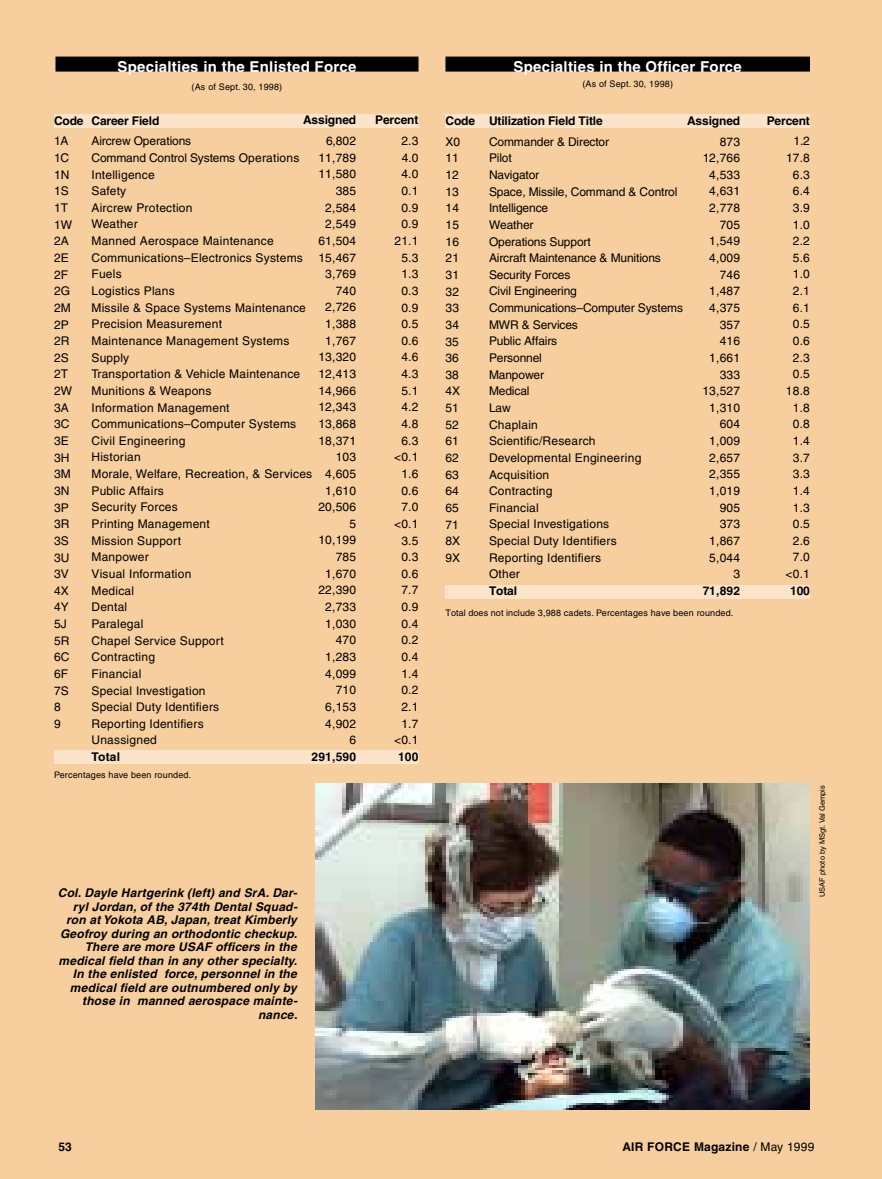
<style>
.page{position:relative;width:882px;height:1179px;background:#f7ce9e}
.page>*{position:absolute;margin:0;border:0;box-sizing:border-box;transform-origin:0 0}
.t1{font:700 15px "Helvetica";letter-spacing:.02em;color:#fff}
.t2{font:12px/16.6px "Helvetica";letter-spacing:.02em;color:#000;text-align:right}
.t3{font:12px/16.6px "Helvetica";letter-spacing:-.01em;color:#000}
.t4{font:italic 700 12px/13.5px "Helvetica";letter-spacing:.02em;color:#000;text-align:right}
.t5{font:700 12px "Helvetica";letter-spacing:-.01em;color:#000}
.t6{font:700 12px "Helvetica";letter-spacing:.02em;color:#000}
.t7{font:9px "Helvetica";letter-spacing:.02em;color:#000}
.t8{font:7.5px "Helvetica";color:#000}
.s1{font-weight:400}
</style>
<div class="page">
<div style="left:446px;top:114px;width:364px;height:14px;background:#fbe4ca"></div>
<div style="left:446px;top:585px;width:364px;height:14px;background:#fbe4ca"></div>
<div style="left:446px;top:57px;width:364px;height:15px;background:#000"></div>
<div style="left:54px;top:114px;width:364px;height:14px;background:#fbe4ca"></div>
<div style="left:54px;top:750px;width:364px;height:14px;background:#fbe4ca"></div>
<div style="left:56px;top:57px;width:362px;height:15px;background:#000"></div>
<img style="left:315px;top:784px;width:495px;height:326px">
<p class="t1" style="left:117px;top:57px;width:240px">Specialties in the Enlisted Force</p>
<p class="t7" style="left:192px;top:81px;width:92px">(As of Sept. 30, 1998)</p>
<p class="t5" style="left:54px;top:113px;width:31px">Code</p>
<p class="t2" style="left:54px;top:133px;width:20px;text-align:left">1A<br>1C<br>1N<br>1S<br>1T<br>1W<br>2A<br>2E<br>2F<br>2G<br>2M<br>2P<br>2R<br>2S<br>2T<br>2W<br>3A<br>3C<br>3E<br>3H<br>3M<br>3N<br>3P<br>3R<br>3S<br>3U<br>3V<br>4X<br>4Y<br>5J<br>5R<br>6C<br>6F<br>7S<br>8<br>9</p>
<p class="t5" style="left:303px;top:113px;width:55px">Assigned</p>
<p class="t2" style="left:318px;top:132px;width:39px">6,802<br>11,789<br>11,580<br>385<br>2,584<br>2,549<br>61,504<br>15,467<br>3,769<br>740<br>2,726<br>1,388<br>1,767<br>13,320<br>12,413<br>14,966<br>12,343<br>13,868<br>18,371<br>103<br>4,605<br>1,610<br>20,506<br>5<br>10,199<br>785<br>1,670<br>22,390<br>2,733<br>1,030<br>470<br>1,283<br>4,099<br>710<br>6,153<br>4,902<br>6</p>
<p class="t5" style="left:311px;top:749px;width:46px">291,590</p>
<p class="t5" style="left:92px;top:113px;width:69px">Career Field</p>
<p class="t2" style="left:92px;top:133px;width:222px;text-align:left">Aircrew Operations<br>Command Control Systems Operations<br>Intelligence<br>Safety<br>Aircrew Protection<br>Weather<br>Manned Aerospace Maintenance<br>Communications–Electronics Systems<br>Fuels<br>Logistics Plans<br>Missile &amp; Space Systems Maintenance<br>Precision Measurement<br>Maintenance Management Systems<br>Supply<br>Transportation &amp; Vehicle Maintenance<br>Munitions &amp; Weapons<br>Information Management<br>Communications–Computer Systems<br>Civil Engineering<br>Historian<br>Morale, Welfare, Recreation, &amp; Services<br>Public Affairs<br>Security Forces<br>Printing Management<br>Mission Support<br>Manpower<br>Visual Information<br>Medical<br>Dental<br>Paralegal<br>Chapel Service Support<br>Contracting<br>Financial<br>Special Investigation<br>Special Duty Identifiers<br>Reporting Identifiers<br>Unassigned</p>
<p class="t5" style="left:92px;top:750px;width:30px">Total</p>
<p class="t7" style="left:54px;top:770px;width:139px">Percentages have been rounded.</p>
<p class="t5" style="left:375px;top:113px;width:45px">Percent</p>
<p class="t2" style="left:394px;top:133px;width:26px">2.3<br>4.0<br>4.0<br>0.1<br>0.9<br>0.9<br>21.1<br>5.3<br>1.3<br>0.3<br>0.9<br>0.5<br>0.6<br>4.6<br>4.3<br>5.1<br>4.2<br>4.8<br>6.3 &lt;0.1<br>1.6<br>0.6<br>7.0 &lt;0.1<br>3.5<br>0.3<br>0.6<br>7.7<br>0.9<br>0.4<br>0.2<br>0.4<br>1.4<br>0.2<br>2.1<br>1.7 &lt;0.1</p>
<p class="t5" style="left:398px;top:749px;width:22px">100</p>
<p class="t4" style="left:58px;top:886px;width:241px">Col. Dayle Hartgerink (left) and SrA. Dar&shy;ryl Jordan, of the 374th Dental Squad&shy;ron at Yokota AB, Japan, treat Kimberly Geofroy during an orthodontic checkup.<br>There are more USAF officers in the medical field than in any other specialty.<br>In the enlisted force, personnel in the medical field are outnumbered only by those in manned aerospace mainte&shy;nance.</p>
<p class="t5" style="left:446px;top:114px;width:31px">Code</p>
<p class="t2" style="left:446px;top:133px;width:16px;text-align:justify">X0<br>11<br>12<br>13<br>14<br>15<br>16<br>21<br>31<br>32<br>33<br>34<br>35<br>36<br>38<br>4X 51<br>52<br>61<br>62<br>63<br>64<br>65<br>71<br>8X 9X</p>
<p class="t1" style="left:513px;top:57px;width:230px">Specialties in the Officer Force</p>
<p class="t7" style="left:582px;top:78px;width:92px">(As of Sept. 30, 1998)</p>
<p class="t5" style="left:687px;top:113px;width:55px">Assigned</p>
<p class="t2" style="left:702px;top:133px;width:39px">873<br>12,766<br>4,533<br>4,631<br>2,778<br>705<br>1,549<br>4,009<br>746<br>1,487<br>4,375<br>357<br>416<br>1,661<br>333<br>13,527<br>1,310<br>604<br>1,009<br>2,657<br>2,355<br>1,019<br>905<br>373<br>1,867<br>5,044<br>3</p>
<p class="t5" style="left:703px;top:583px;width:39px">71,892</p>
<p class="t5" style="left:489px;top:113px;width:115px">Utilization Field Title</p>
<p class="t3" style="left:489px;top:133px;width:196px">Commander &amp; Director<br>Pilot<br>Navigator<br>Space, Missile, Command &amp; Control<br>Intelligence<br>Weather<br>Operations Support<br>Aircraft Maintenance &amp; Munitions<br>Security Forces<br>Civil Engineering<br>Communications–Computer Systems<br>MWR &amp; Services<br>Public Affairs<br>Personnel<br>Manpower<br>Medical<br>Law<br>Chaplain<br>Scientific/Research<br>Developmental Engineering<br>Acquisition<br>Contracting<br>Financial<br>Special Investigations<br>Special Duty Identifiers<br>Reporting Identifiers<br>Other</p>
<p class="t5" style="left:489px;top:584px;width:30px">Total</p>
<p class="t7" style="left:445px;top:608px;width:289px">Total does not include 3,988 cadets. Percentages have been rounded.</p>
<p class="t5" style="left:767px;top:113px;width:45px">Percent</p>
<p class="t2" style="left:786px;top:133px;width:26px">1.2<br>17.8<br>6.3<br>6.4<br>3.9<br>1.0<br>2.2<br>5.6<br>1.0<br>2.1<br>6.1<br>0.5<br>0.6<br>2.3<br>0.5<br>18.8<br>1.8<br>0.8<br>1.4<br>3.7<br>3.3<br>1.4<br>1.3<br>0.5<br>2.6<br>7.0 &lt;0.1</p>
<p class="t5" style="left:790px;top:583px;width:21px">100</p>
<p class="t8" style="left:818px;top:897px;width:113px;rotate:-90deg">USAF photo by MSgt. Val Gempis</p>
<p class="t5" style="left:58px;top:1139px;width:15px">53</p>
<p class="t6" style="left:622px;top:1139px;width:194px">AIR FORCE Magazine <span class="s1">/ May 1999</span></p>
</div>
